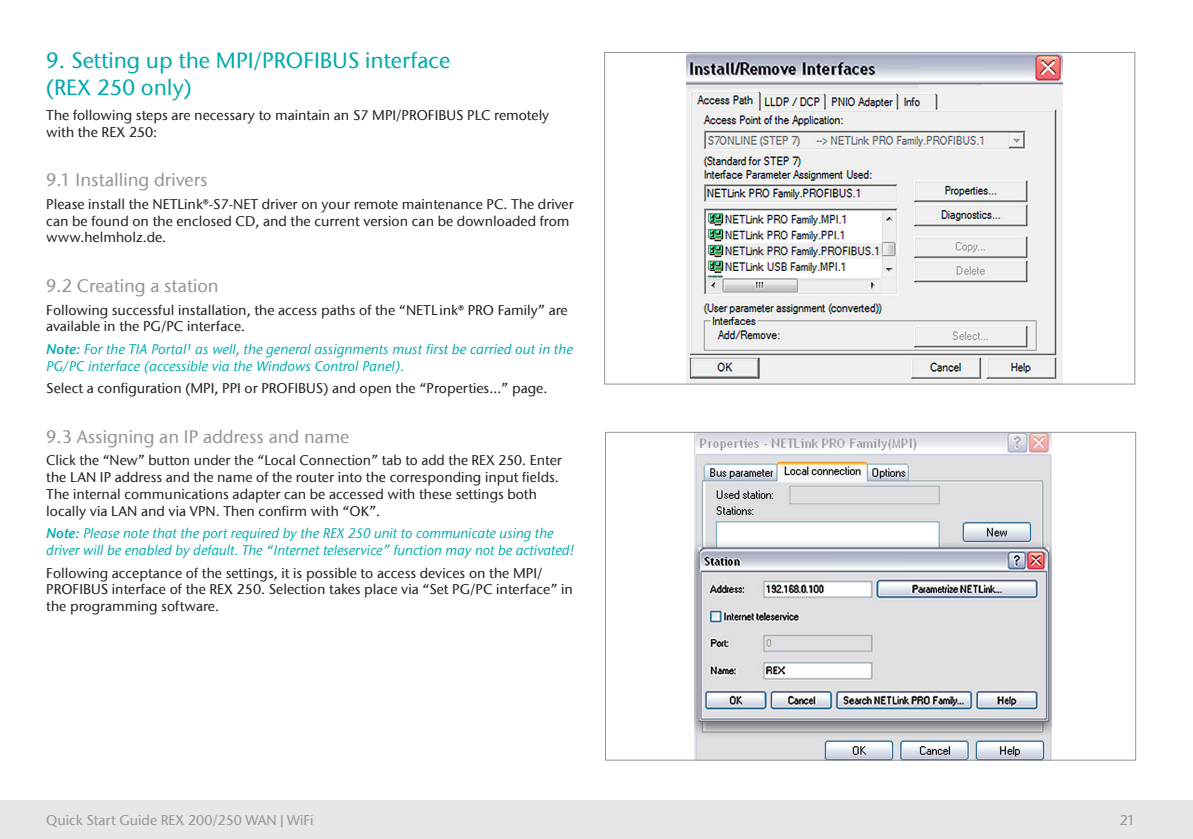
<style>
.page{position:relative;width:1193px;height:839px;background:#fff}
.page>*{position:absolute;margin:0;border:0;box-sizing:border-box;transform-origin:0 0}
.t1{font:500 22px/26.4px "ITC Stone Sans Com";color:#00aaad}
.t2{font:500 18px "ITC Stone Sans Com";color:#939598}
.t3{font:500 14px/16.8px "ITC Stone Sans Com";color:#231f20}
.t4{font:italic 500 14px/16.8px "ITC Stone Sans Com";color:#00aaad}
.t5{font:500 14px "ITC Stone Sans Com";color:#939598}
.s1{font-family:"ITC Stone Sans Com Semi";font-weight:400}
</style>
<div class="page">
<div style="left:1px;top:800px;width:1191px;height:39px;background:#e6e7e9"></div>
<img style="left:686px;top:54px;width:376px;height:329px">
<img style="left:694px;top:434px;width:357px;height:325px">
<h1 class="t1" style="left:46px;top:47px;width:405px">9. Setting up the MPI/PROFIBUS interface (REX 250 only)</h1>
<p class="t3" style="left:46px;top:107px;width:504px">The following steps are necessary to maintain an S7 MPI/PROFIBUS PLC remotely with the REX 250:</p>
<p class="t2" style="left:46px;top:169px;width:163px">9.1 Installing drivers</p>
<p class="t3" style="left:46px;top:196px;width:529px">Please install the NETLink®-S7-NET driver on your remote maintenance PC. The driver can be found on the enclosed CD, and the current version can be downloaded from www.helmholz.de.</p>
<p class="t2" style="left:46px;top:275px;width:174px">9.2 Creating a station</p>
<p class="t3" style="left:46px;top:301px;width:523px">Following successful installation, the access paths of the “NETL ink® PRO Family” are available in the PG/PC interface.</p>
<p class="t4" style="left:46px;top:341px;width:528px"><span class="s1">Note:</span> For the TIA Portal¹ as well, the general assignments must first be carried out in the<br>PG/PC interface (accessible via the Windows Control Panel).</p>
<p class="t3" style="left:46px;top:380px;width:502px">Select a configuration (MPI, PPI or PROFIBUS) and open the “Properties…” page.</p>
<p class="t2" style="left:46px;top:426px;width:305px">9.3 Assigning an IP address and name</p>
<p class="t3" style="left:46px;top:452px;width:517px">Click the “New” button under the “Local Connection” tab to add the REX 250. Enter the LAN IP address and the name of the router into the corresponding input fields.<br>The internal communications adapter can be accessed with these settings both locally via LAN and via VPN. Then confirm with “OK”.</p>
<p class="t4" style="left:46px;top:525px;width:530px"><span class="s1">Note:</span> Please note that the port required by the REX 250 unit to communicate using the driver will be enabled by default. The “Internet teleservice” function may not be activated!</p>
<p class="t3" style="left:46px;top:564px;width:528px">Following acceptance of the settings, it is possible to access devices on the MPI/<br>PROFIBUS interface of the REX 250. Selection takes place via “Set PG/PC interface” in the programming software.</p>
<p class="t5" style="left:46px;top:812px;width:268px">Quick Start Guide REX 200/250 WAN|WiFi</p>
<p class="t5" style="left:1119px;top:812px;width:17px">21</p>
</div>
